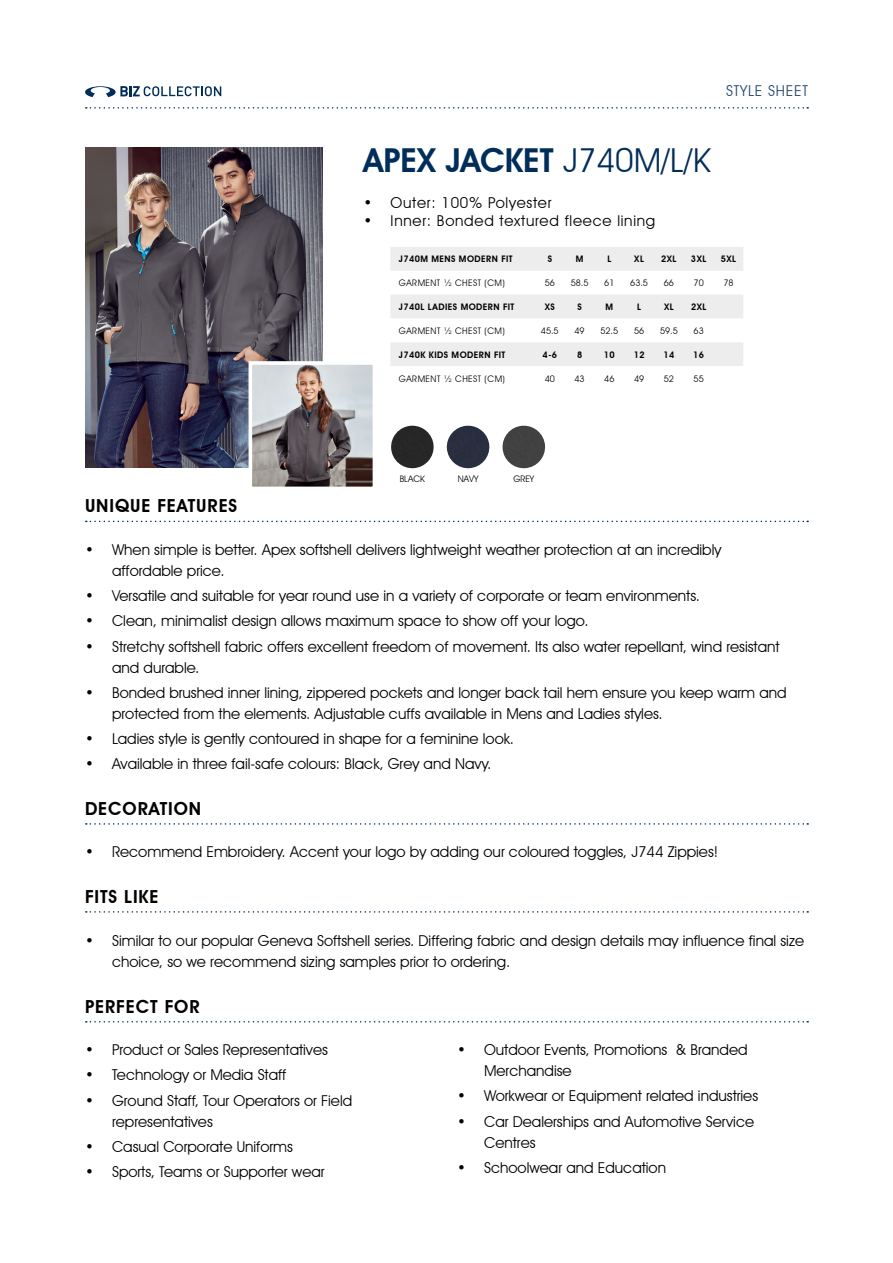
<style>
.page{position:relative;width:893px;height:1263px;background:#fff}
.page>*{position:absolute;margin:0;border:0;box-sizing:border-box;transform-origin:0 0}
.t1{font:600 33px "Avant Garde IT Cby BT";color:#002d59}
.t2{font:600 18px "Avant Garde IT Cby BT";letter-spacing:.05em;color:#000}
.t3{font:15px/21px "Avant Garde IT Cby BT";color:#000}
.t4{font:15px "Avant Garde IT Cby BT";letter-spacing:.05em;color:#000}
.t5{font:15px "Avant Garde IT Cby BT";letter-spacing:.05em;color:#264875}
.t6{font:9px "Avant Garde IT Cby BT";letter-spacing:.05em;color:#000}
.t7{font:600 9px "Avant Garde IT Cby BT";letter-spacing:.05em;color:#000}
.s1{font-weight:400}
</style>
<div class="page">
<svg style="left:86px;top:107px;width:722px;height:2px"></svg>
<svg style="left:86px;top:521px;width:722px;height:1px"></svg>
<svg style="left:86px;top:823px;width:722px;height:2px"></svg>
<svg style="left:86px;top:911px;width:722px;height:2px"></svg>
<img style="left:391px;top:426px;width:43px;height:43px">
<svg style="left:85px;top:86px;width:136px;height:11px"></svg>
<img style="left:85px;top:147px;width:237px;height:321px">
<svg style="left:390px;top:247px;width:353px;height:119px"></svg>
<svg style="left:86px;top:1021px;width:722px;height:1px"></svg>
<img style="left:446px;top:426px;width:44px;height:43px">
<img style="left:502px;top:426px;width:44px;height:43px">
<img style="left:254px;top:366px;width:117px;height:119px">
<div style="left:249px;top:361px;width:127px;height:129px;border:4px solid #fff"></div>
<p class="t5" style="left:726px;top:82px;width:83px">STYLE SHEET</p>
<h1 class="t1" style="left:364px;top:141px;width:349px">APEX JACKET <span class="s1">J740M/L/K</span></h1>
<p class="t4" style="left:364px;top:193px;width:189px">• Outer: 100% Polyester</p>
<p class="t4" style="left:364px;top:211px;width:293px">• Inner: Bonded textured fleece lining</p>
<p class="t7" style="left:399px;top:254px;width:115px">J740M MENS MODERN FIT</p>
<p class="t7" style="left:548px;top:254px;width:6px">S</p>
<p class="t7" style="left:576px;top:254px;width:9px">M</p>
<p class="t7" style="left:607px;top:254px;width:5px">L</p>
<p class="t7" style="left:634px;top:254px;width:11px">XL</p>
<p class="t7" style="left:661px;top:254px;width:17px">2XL</p>
<p class="t7" style="left:691px;top:254px;width:17px">3XL</p>
<p class="t7" style="left:721px;top:254px;width:17px">5XL</p>
<p class="t6" style="left:399px;top:277px;width:108px">GARMENT ½ CHEST (CM)</p>
<p class="t6" style="left:545px;top:277px;width:12px">56</p>
<p class="t6" style="left:571px;top:277px;width:19px">58.5</p>
<p class="t6" style="left:604px;top:277px;width:12px">61</p>
<p class="t6" style="left:630px;top:277px;width:19px">63.5</p>
<p class="t6" style="left:664px;top:277px;width:12px">66</p>
<p class="t6" style="left:694px;top:277px;width:12px">70</p>
<p class="t6" style="left:723px;top:277px;width:12px">78</p>
<p class="t7" style="left:399px;top:301px;width:117px">J740L LADIES MODERN FIT</p>
<p class="t7" style="left:545px;top:301px;width:12px">XS</p>
<p class="t7" style="left:577px;top:301px;width:6px">S</p>
<p class="t7" style="left:606px;top:301px;width:9px">M</p>
<p class="t7" style="left:637px;top:301px;width:5px">L</p>
<p class="t7" style="left:664px;top:301px;width:11px">XL</p>
<p class="t7" style="left:691px;top:301px;width:17px">2XL</p>
<p class="t6" style="left:399px;top:325px;width:108px">GARMENT ½ CHEST (CM)</p>
<p class="t6" style="left:541px;top:325px;width:19px">45.5</p>
<p class="t6" style="left:574px;top:325px;width:12px">49</p>
<p class="t6" style="left:600px;top:325px;width:19px">52.5</p>
<p class="t6" style="left:634px;top:325px;width:12px">56</p>
<p class="t6" style="left:660px;top:325px;width:19px">59.5</p>
<p class="t6" style="left:694px;top:325px;width:12px">63</p>
<p class="t7" style="left:399px;top:349px;width:108px">J740K KIDS MODERN FIT</p>
<p class="t7" style="left:543px;top:349px;width:16px">4-6</p>
<p class="t7" style="left:577px;top:349px;width:7px">8</p>
<p class="t7" style="left:604px;top:349px;width:12px">10</p>
<p class="t7" style="left:634px;top:349px;width:12px">12</p>
<p class="t7" style="left:663px;top:349px;width:12px">14</p>
<p class="t7" style="left:693px;top:349px;width:12px">16</p>
<p class="t6" style="left:399px;top:373px;width:108px">GARMENT ½ CHEST (CM)</p>
<p class="t6" style="left:545px;top:373px;width:12px">40</p>
<p class="t6" style="left:575px;top:373px;width:12px">43</p>
<p class="t6" style="left:604px;top:373px;width:12px">46</p>
<p class="t6" style="left:634px;top:373px;width:12px">49</p>
<p class="t6" style="left:664px;top:373px;width:12px">52</p>
<p class="t6" style="left:694px;top:373px;width:12px">55</p>
<p class="t2" style="left:85px;top:495px;width:154px">UNIQUE FEATURES</p>
<p class="t6" style="left:400px;top:473px;width:27px">BLACK</p>
<p class="t6" style="left:458px;top:473px;width:22px">NAVY</p>
<p class="t6" style="left:513px;top:473px;width:22px">GREY</p>
<p class="t3" style="left:112px;top:539px;width:611px;text-indent:-27px">• When simple is better. Apex softshell delivers lightweight weather protection at an incredibly affordable price.</p>
<p class="t3" style="left:85px;top:585px;width:616px">• Versatile and suitable for year round use in a variety of corporate or team environments.</p>
<p class="t3" style="left:85px;top:610px;width:505px">• Clean, minimalist design allows maximum space to show off your logo.</p>
<p class="t3" style="left:112px;top:636px;width:669px;text-indent:-27px">• Stretchy softshell fabric offers excellent freedom of movement. Its also water repellant, wind resistant and durable.</p>
<p class="t3" style="left:112px;top:682px;width:676px;text-indent:-27px">• Bonded brushed inner lining, zippered pockets and longer back tail hem ensure you keep warm and protected from the elements. Adjustable cuffs available in Mens and Ladies styles.</p>
<p class="t3" style="left:85px;top:728px;width:430px">• Ladies style is gently contoured in shape for a feminine look.</p>
<p class="t3" style="left:85px;top:753px;width:408px">• Available in three fail-safe colours: Black, Grey and Navy.</p>
<p class="t2" style="left:85px;top:798px;width:118px">DECORATION</p>
<p class="t3" style="left:85px;top:841px;width:635px">• Recommend Embroidery. Accent your logo by adding our coloured toggles, J744 Zippies!</p>
<p class="t2" style="left:85px;top:886px;width:75px">FITS LIKE</p>
<p class="t3" style="left:112px;top:930px;width:694px;text-indent:-27px">• Similar to our popular Geneva Softshell series. Differing fabric and design details may influence final size choice, so we recommend sizing samples prior to ordering.</p>
<p class="t2" style="left:85px;top:995px;width:116px">PERFECT FOR</p>
<p class="t3" style="left:85px;top:1039px;width:244px">• Product or Sales Representatives</p>
<p class="t3" style="left:85px;top:1064px;width:203px">• Technology or Media Staff</p>
<p class="t3" style="left:112px;top:1090px;width:242px;text-indent:-27px">• Ground Staff, Tour Operators or Field representatives</p>
<p class="t3" style="left:85px;top:1136px;width:209px">• Casual Corporate Uniforms</p>
<p class="t3" style="left:85px;top:1161px;width:241px">• Sports, Teams or Supporter wear</p>
<p class="t3" style="left:484px;top:1039px;width:265px;text-indent:-27px">• Outdoor Events, Promotions &amp; Branded<br>Merchandise</p>
<p class="t3" style="left:457px;top:1085px;width:303px">• Workwear or Equipment related industries</p>
<p class="t3" style="left:484px;top:1111px;width:272px;text-indent:-27px">• Car Dealerships and Automotive Service<br>Centres</p>
<p class="t3" style="left:457px;top:1157px;width:210px">• Schoolwear and Education</p>
</div>
